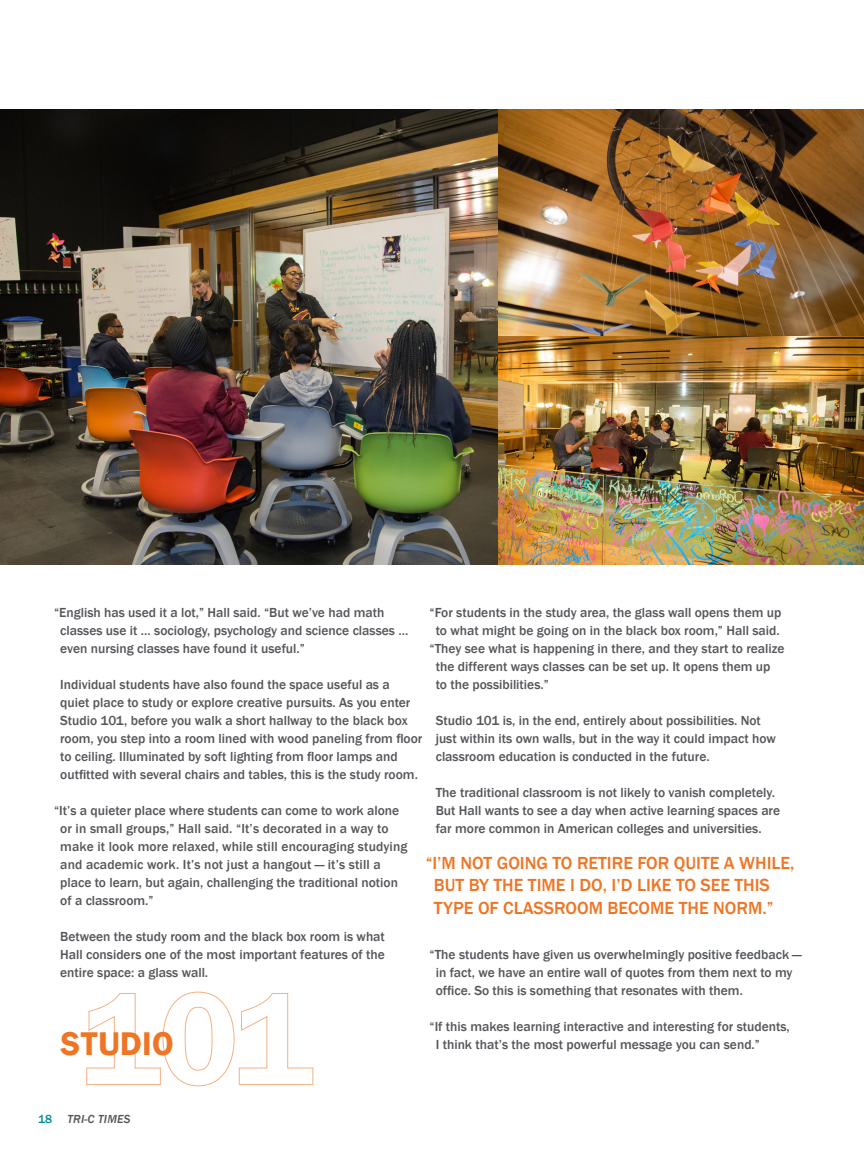
<style>
.page{position:relative;width:864px;height:1175px;background:#fff}
.page>*{position:absolute;margin:0;border:0;box-sizing:border-box;transform-origin:0 0}
.t1{font:600 33px "Franklin Gothic";letter-spacing:.005em;color:#ee7525}
.t2{font:500 18px/22.5px "Franklin Gothic";color:#ee7525}
.t3{font:500 13.5px/18px "Franklin Gothic";color:#54565a}
.t4{font:italic 500 12px "Franklin Gothic";letter-spacing:.02em;color:#54565a}
.t5{font:500 12px "Franklin Gothic";color:#008d97}
</style>
<div class="page">
<svg style="left:86px;top:991px;width:227px;height:95px"></svg>
<img style="left:0;top:109px;width:864px;height:455px">
<p class="t3" style="left:60px;top:603px;width:350px;text-indent:-6px">“English has used it a lot,” Hall said. “But we’ve had math classes use it … sociology, psychology and science classes … even nursing classes have found it useful.”</p>
<p class="t3" style="left:60px;top:675px;width:364px">Individual students have also found the space useful as a quiet place to study or explore creative pursuits. As you enter Studio 101, before you walk a short hallway to the black box room, you step into a room lined with wood paneling from floor to ceiling. Illuminated by soft lighting from floor lamps and outfitted with several chairs and tables, this is the study room.</p>
<p class="t3" style="left:60px;top:801px;width:349px;text-indent:-6px">“It’s a quieter place where students can come to work alone or in small groups,” Hall said. “It’s decorated in a way to make it look more relaxed, while still encouraging studying and academic work. It’s not just a hangout — it’s still a place to learn, but again, challenging the traditional notion of a classroom.”</p>
<p class="t3" style="left:60px;top:927px;width:326px;text-align:justify">Between the study room and the black box room is what Hall considers one of the most important features of the entire space: a glass wall.</p>
<p class="t3" style="left:430px;top:603px;width:353px">“For students in the study area, the glass wall opens them up</p>
<p class="t3" style="left:436px;top:621px;width:345px">to what might be going on in the black box room,” Hall said.</p>
<p class="t3" style="left:430px;top:639px;width:356px">“They see what is happening in there, and they start to realize</p>
<p class="t3" style="left:436px;top:657px;width:336px">the different ways classes can be set up. It opens them up</p>
<p class="t3" style="left:436px;top:675px;width:115px">to the possibilities.”</p>
<p class="t3" style="left:436px;top:711px;width:342px">Studio 101 is, in the end, entirely about possibilities. Not just within its own walls, but in the way it could impact how classroom education is conducted in the future.</p>
<p class="t3" style="left:436px;top:783px;width:346px">The traditional classroom is not likely to vanish completely.<br>But Hall wants to see a day when active learning spaces are far more common in American colleges and universities.</p>
<p class="t2" style="left:434px;top:851px;width:362px;text-indent:-8px">“I’M NOT GOING TO RETIRE FOR QUITE A WHILE,<br>BUT BY THE TIME I DO, I’D LIKE TO SEE THIS<br>TYPE OF CLASSROOM BECOME THE NORM.”</p>
<p class="t3" style="left:436px;top:945px;width:367px;text-indent:-6px">“The students have given us overwhelmingly positive feedback — in fact, we have an entire wall of quotes from them next to my office. So this is something that resonates with them.</p>
<p class="t3" style="left:436px;top:1017px;width:356px;text-indent:-6px">“If this makes learning interactive and interesting for students,<br>I think that’s the most powerful message you can send.”</p>
<p class="t1" style="left:60px;top:1023px;width:115px">STUDIO</p>
<p class="t5" style="left:38px;top:1111px;width:16px">18</p>
<p class="t4" style="left:67px;top:1111px;width:65px">TRI-C TIMES</p>
</div>
